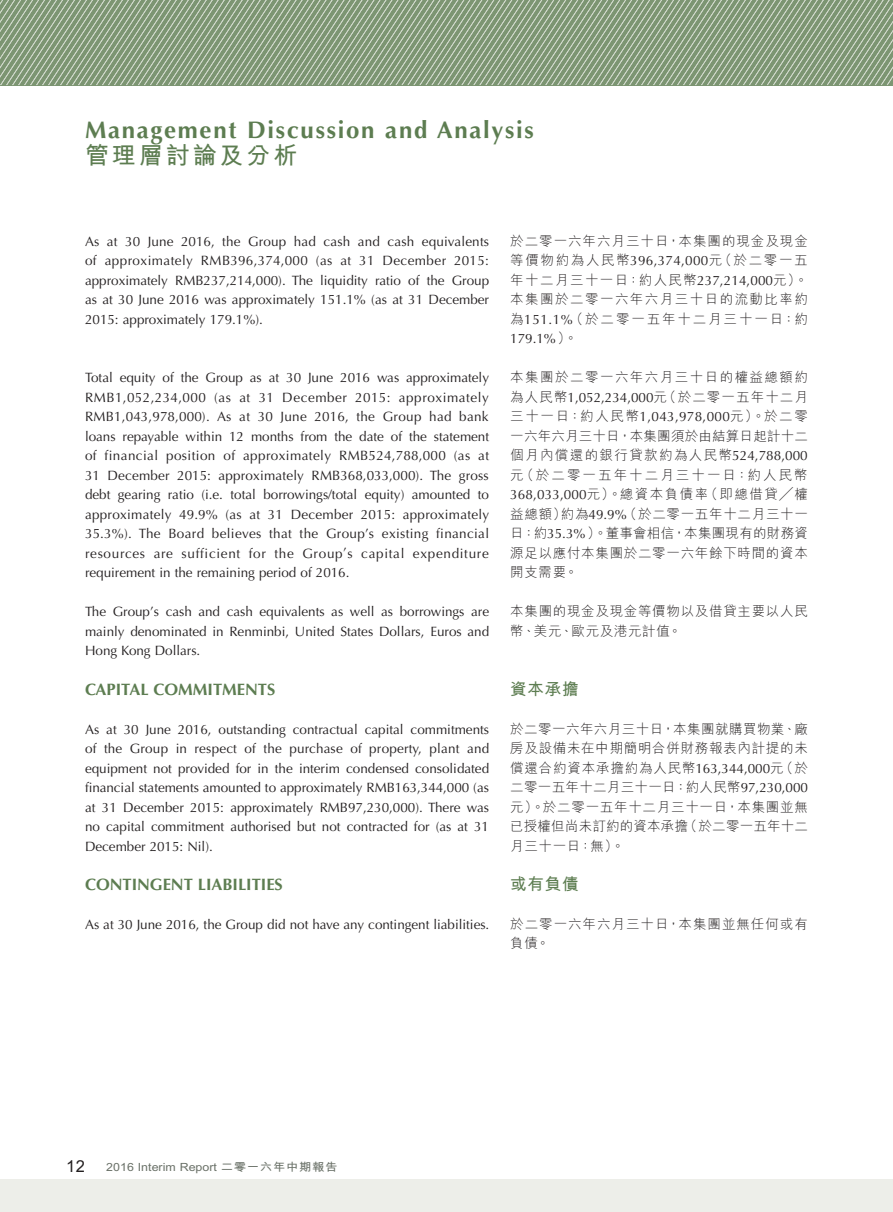
<style>
.page{position:relative;width:893px;height:1212px;background:#fff}
.page>*{position:absolute;margin:0;border:0;box-sizing:border-box;transform-origin:0 0}
.t1{font:700 24px "Optima LT Std";letter-spacing:.07em;color:#5d7d51}
.t2{font:700 24px "M Hei HK";letter-spacing:.12em;color:#5d7d51}
.Heading_1{font:700 16.5px "Optima LT Std";color:#5d7d51}
.C_Heading_1{font:700 16.5px "M Hei HK";letter-spacing:.05em;color:#5d7d51}
.t3{font:700 16.5px "M Hei HK";color:#231f20}
.Body_Text{font:13.5px/19.5px "Optima LT Std";color:#231f20;text-align:justify}
.C_Body_Text{font:300 13.5px/19.5px "M Hei HK";letter-spacing:.05em;color:#231f20;text-align:justify}
.C_Body_Text-2{font:300 13.5px/19.5px "M Hei HK";letter-spacing:.07em;color:#231f20}
.t4{font:700 11.25px "M Hei HK";letter-spacing:.005em;color:#6a7168;scale:1.1 1}
.s1{font-family:"Optima LT Std";font-weight:400}
</style>
<div class="page">
<div style="left:0;top:1179px;width:893px;height:33px;background:#edeee9"></div>
<svg style="left:0;top:0;width:893px;height:86px;background:#8fa486"></svg>
<h1 class="t1" style="left:85px;top:116px;width:450px">Management Discussion and Analysis</h1>
<h1 class="t2" style="left:85px;top:138px;width:214px">管理層討論及分析</h1>
<p class="Body_Text" style="left:85px;top:232px;width:406px">As at 30 June 2016, the Group had cash and cash equivalents of approximately RMB396,374,000 (as at 31 December 2015: approximately RMB237,214,000). The liquidity ratio of the Group as at 30 June 2016 was approximately 151.1% (as at 31 December 2015: approximately 179.1%).</p>
<p class="Body_Text" style="left:85px;top:368px;width:406px">Total equity of the Group as at 30 June 2016 was approximately RMB1,052,234,000 (as at 31 December 2015: approximately RMB1,043,978,000). As at 30 June 2016, the Group had bank loans repayable within 12 months from the date of the statement of financial position of approximately RMB524,788,000 (as at 31 December 2015: approximately RMB368,033,000). The gross debt gearing ratio (i.e. total borrowings/total equity) amounted to approximately 49.9% (as at 31 December 2015: approximately 35.3%). The Board believes that the Group’s existing financial resources are sufficient for the Group’s capital expenditure requirement in the remaining period of 2016.</p>
<p class="Body_Text" style="left:85px;top:602px;width:406px">The Group’s cash and cash equivalents as well as borrowings are mainly denominated in Renminbi, United States Dollars, Euros and Hong Kong Dollars.</p>
<p class="Heading_1" style="left:85px;top:679px;width:192px">CAPITAL COMMITMENTS</p>
<p class="Body_Text" style="left:85px;top:719px;width:406px">As at 30 June 2016, outstanding contractual capital commitments of the Group in respect of the purchase of property, plant and equipment not provided for in the interim condensed consolidated financial statements amounted to approximately RMB163,344,000 (as at 31 December 2015: approximately RMB97,230,000). There was no capital commitment authorised but not contracted for (as at 31<br>December 2015: Nil).</p>
<p class="Heading_1" style="left:85px;top:874px;width:199px">CONTINGENT LIABILITIES</p>
<p class="Body_Text" style="left:85px;top:914px;width:406px">As at 30 June 2016, the Group did not have any contingent liabilities.</p>
<p class="C_Body_Text" style="left:510px;top:231px;width:299px">於二零一六年六月三十日，本集團的現金及現金等價物約為人民幣<span class="s1">396,374,000</span>元（於二零一五年十二月三十一日：約人民幣<span class="s1">237,214,000</span>元）。本集團於二零一六年六月三十日的流動比率約為<span class="s1">151.1%</span>（於二零一五年十二月三十一日：約<span class="s1">179.1%</span>）。</p>
<p class="C_Body_Text" style="left:510px;top:367px;width:299px">本集團於二零一六年六月三十日的權益總額約為人民幣<span class="s1">1,052,234,000</span>元（於二零一五年十二月三十一日：約人民幣<span class="s1">1,043,978,000</span>元）。於二零一六年六月三十日，本集團須於由結算日起計十二個月內償還的銀行貸款約為人民幣<span class="s1">524,788,000</span>元（於二零一五年十二月三十一日：約人民幣<span class="s1">368,033,000</span>元）。總資本負債率（即總借貸╱權益總額）約為<span class="s1">49.9%</span>（於二零一五年十二月三十一日：約<span class="s1">35.3%</span>）。董事會相信，本集團現有的財務資源足以應付本集團於二零一六年餘下時間的資本開支需要。</p>
<p class="C_Body_Text" style="left:510px;top:601px;width:299px">本集團的現金及現金等價物以及借貸主要以人民幣、美元、歐元及港元計值。</p>
<p class="C_Heading_1" style="left:510px;top:676px;width:70px">資本承擔</p>
<p class="C_Body_Text" style="left:510px;top:719px;width:299px">於二零一六年六月三十日，本集團就購買物業、廠房及設備未在中期簡明合併財務報表內計提的未償還合約資本承擔約為人民幣<span class="s1">163,344,000</span>元（於二零一五年十二月三十一日：約人民幣<span class="s1">97,230,000</span>元）。於二零一五年十二月三十一日，本集團並無已授權但尚未訂約的資本承擔（於二零一五年十二月三十一日：無）。</p>
<p class="C_Heading_1" style="left:510px;top:871px;width:70px">或有負債</p>
<p class="C_Body_Text-2" style="left:510px;top:914px;width:299px">於二零一六年六月三十日，本集團並無任何或有負債。</p>
<p class="t3" style="left:66px;top:1153px;width:20px">12</p>
<p class="t4" style="left:106px;top:1158px;width:212px">2016 Interim Report 二零一六年中期報告</p>
</div>
